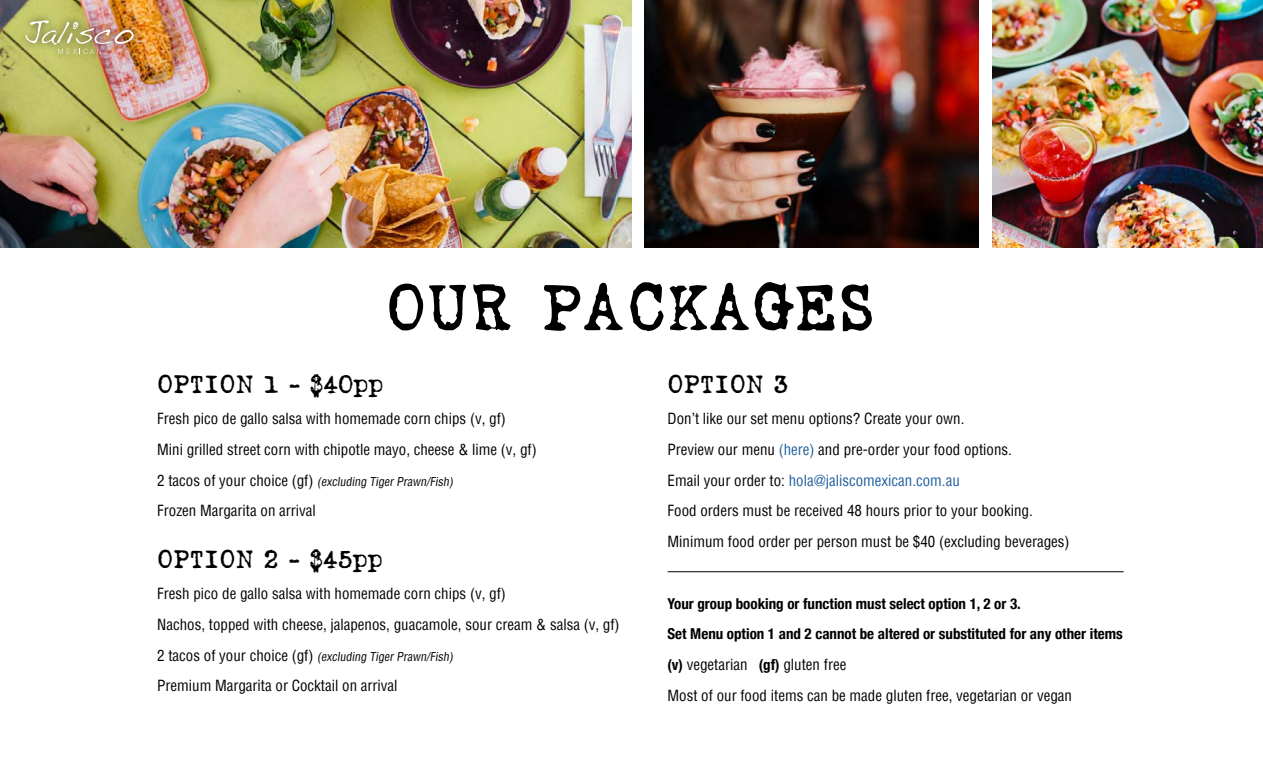
<style>
.page{position:relative;width:1263px;height:766px;background:#fff}
.page>*{position:absolute;margin:0;border:0;box-sizing:border-box;transform-origin:0 0}
.t1{font:64.95px "Love Letter TW";color:#000}
.t2{font:25.5px "Love Letter TW";color:#000}
.t3{font:condensed 15px "Helvetica";color:#000}
.t4{font:700 condensed 15px "Helvetica Neue";color:#000}
.t5{font:condensed 15px "Helvetica";color:#215e9e}
.t6{font:condensed 12px "Helvetica";color:#000}
.s1{font-size:15px}
.s2{color:#215e9e}
.s3{color:#000}
.s4{font-family:"Helvetica Neue";font-weight:700}
</style>
<div class="page">
<img style="left:992px;top:0;width:271px;height:248px">
<img style="left:644px;top:0;width:334px;height:248px">
<img style="left:0;top:0;width:631px;height:248px">
<div style="left:18px;top:13px;width:123px;height:48px;background:#000;opacity:.75"></div>
<img style="left:26px;top:20px;width:108px;height:34px">
<hr style="left:668px;top:571px;width:455px;height:1px;background:#000">
<p class="t1" style="left:386px;top:278px;width:493px">OUR PACKAGES</p>
<p class="t2" style="left:157px;top:372px;width:228px">OPTION 1 - $40pp</p>
<p class="t3" style="left:157px;top:408px;width:350px">Fresh pico de gallo salsa with homemade corn chips (v, gf)</p>
<p class="t3" style="left:157px;top:439px;width:381px">Mini grilled street corn with chipotle mayo, cheese &amp; lime (v, gf)</p>
<p class="t6" style="left:157px;top:473px;width:300px"><span class="s1">2 ta c o s o f you r c h o i c e ( g f)</span> (excluding Tiger Prawn/Fish)</p>
<p class="t3" style="left:157px;top:501px;width:160px">Frozen Margarita on arrival</p>
<p class="t2" style="left:157px;top:547px;width:227px">OPTION 2 - $45pp</p>
<p class="t3" style="left:157px;top:583px;width:350px">Fresh pico de gallo salsa with homemade corn chips (v, gf)</p>
<p class="t3" style="left:157px;top:614px;width:464px">Nachos, topped with cheese, jalapenos, guacamole, sour cream &amp; salsa (v, gf)</p>
<p class="t6" style="left:157px;top:648px;width:300px"><span class="s1">2 ta c o s o f you r c h o i c e ( g f)</span> (excluding Tiger Prawn/Fish)</p>
<p class="t3" style="left:157px;top:676px;width:242px">Premium Margarita or Cocktail on arrival</p>
<p class="t2" style="left:667px;top:372px;width:122px">OPTION 3</p>
<p class="t3" style="left:667px;top:408px;width:299px">Don’t like our set menu options? Create your own.</p>
<p class="t3" style="left:667px;top:439px;width:346px">Preview our menu <span class="s2">(here)</span> and pre-order your food options.</p>
<p class="t5" style="left:667px;top:470px;width:294px"><span class="s3">Email your order to:</span> hola@jaliscomexican.com.au</p>
<p class="t3" style="left:667px;top:501px;width:367px">Food orders must be received 48 hours prior to your booking.</p>
<p class="t3" style="left:667px;top:531px;width:403px">Minimum food order per person must be $40 (excluding beverages)</p>
<p class="t4" style="left:667px;top:590px;width:355px">Your group booking or function must select option 1, 2 or 3.</p>
<p class="t4" style="left:667px;top:621px;width:457px">Set Menu option 1 and 2 cannot be altered or substituted for any other items</p>
<p class="t3" style="left:667px;top:654px;width:180px"><span class="s4">(v)</span> vegetarian <span class="s4">(gf)</span> gluten free</p>
<p class="t3" style="left:667px;top:685px;width:406px">Most of our food items can be made gluten free, vegetarian or vegan</p>
</div>
